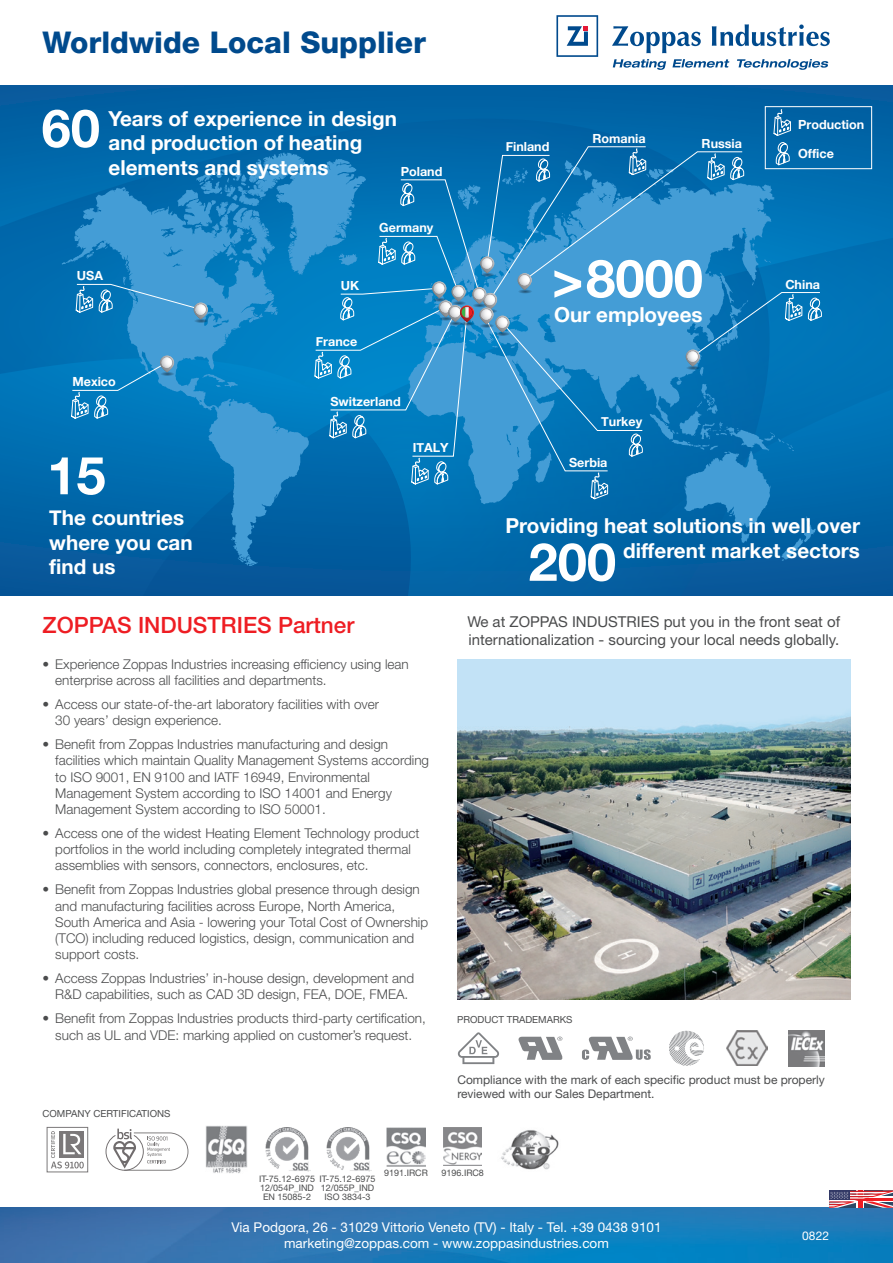
<style>
.page{position:relative;width:893px;height:1263px;background:#fff}
.page>*{position:absolute;margin:0;border:0;box-sizing:border-box;transform-origin:0 0}
.t1{font:700 52.5px "Helvetica Neue";color:#fff}
.t2{font:800 30px "Helvetica Neue LT Std";color:#004a8d}
.t3{font:500 22.5px "Helvetica Neue LT Std";color:#ee1d23}
.t4{font:700 20.7px/24.8px "Helvetica Neue";color:#fff}
.t5{font:15px/18px "Helvetica Neue LT Std";color:#4b4c4d}
.t6{font:300 13.5px/16.2px "Helvetica Neue LT Std";color:#4b4c4d}
.t7{font:13.5px "Helvetica Neue LT Std";color:#fff}
.t8{font:700 12.6px "Helvetica Neue";color:#fff}
.t9{font:12px/13.5px "Helvetica Neue LT Std";color:#4b4c4d}
.t10{font:12px "Helvetica Neue LT Std";color:#fff}
.t11{font:9.75px "Helvetica Neue LT Std";color:#4b4c4d}
.t12{font:9px "Helvetica Neue LT Std";color:#4b4c4d}
</style>
<div class="page">
<img style="left:0;top:1208px;width:893px;height:55px">
<div style="left:0;top:85px;width:893px;height:510px;background:#0060a2"></div>
<svg style="left:770px;top:167px;width:123px;height:428px"></svg>
<svg style="left:0;top:119px;width:770px;height:476px"></svg>
<div style="left:765px;top:106px;width:107px;height:63px;border:1px solid #fff"></div>
<svg style="left:773px;top:109px;width:18px;height:27px"></svg>
<svg style="left:62px;top:152px;width:754px;height:414px"></svg>
<svg style="left:75px;top:284px;width:133px;height:39px;background:#3c95cc"></svg>
<svg style="left:71px;top:356px;width:104px;height:64px;background:#1786c3"></svg>
<svg style="left:314px;top:142px;width:514px;height:358px"></svg>
<img style="left:457px;top:659px;width:393px;height:340px">
<svg style="left:556px;top:15px;width:42px;height:42px"></svg>
<svg style="left:612px;top:26px;width:89px;height:27px"></svg>
<svg style="left:712px;top:24px;width:118px;height:22px"></svg>
<svg style="left:613px;top:59px;width:53px;height:11px"></svg>
<svg style="left:672px;top:59px;width:57px;height:9px"></svg>
<svg style="left:737px;top:59px;width:91px;height:11px"></svg>
<img style="left:387px;top:1127px;width:39px;height:39px">
<img style="left:444px;top:1128px;width:38px;height:37px">
<img style="left:501px;top:1130px;width:58px;height:40px">
<svg style="left:458px;top:1032px;width:41px;height:32px"></svg>
<svg style="left:669px;top:1031px;width:35px;height:35px"></svg>
<svg style="left:518px;top:1036px;width:45px;height:24px"></svg>
<svg style="left:582px;top:1036px;width:69px;height:24px"></svg>
<img style="left:726px;top:1030px;width:41px;height:36px">
<img style="left:788px;top:1030px;width:36px;height:36px">
<svg style="left:51px;top:1131px;width:33px;height:37px"></svg>
<svg style="left:106px;top:1128px;width:82px;height:43px"></svg>
<img style="left:205px;top:1125px;width:43px;height:48px">
<img style="left:265px;top:1128px;width:46px;height:43px">
<img style="left:326px;top:1128px;width:45px;height:43px">
<svg style="left:829px;top:1191px;width:64px;height:17px"></svg>
<p class="t2" style="left:43px;top:25px;width:385px">Worldwide Local Supplier</p>
<p class="t1" style="left:42px;top:87px;width:60px">60</p>
<p class="t4" style="left:109px;top:106px;width:290px">Years of experience in design and production of heating elements and systems</p>
<p class="t8" style="left:401px;top:161px;width:43px">Poland</p>
<p class="t8" style="left:506px;top:137px;width:45px">Finland</p>
<p class="t8" style="left:592px;top:128px;width:55px">Romania</p>
<p class="t8" style="left:702px;top:133px;width:42px">Russia</p>
<p class="t8" style="left:798px;top:115px;width:68px">Production</p>
<p class="t8" style="left:798px;top:143px;width:37px">Office</p>
<p class="t8" style="left:77px;top:266px;width:28px">USA</p>
<p class="t8" style="left:72px;top:372px;width:45px">Mexico</p>
<p class="t1" style="left:47px;top:434px;width:60px">15</p>
<p class="t4" style="left:49px;top:506px;width:145px">The countries where you can find us</p>
<p class="t8" style="left:341px;top:276px;width:20px">UK</p>
<p class="t8" style="left:316px;top:332px;width:43px">France</p>
<p class="t8" style="left:379px;top:218px;width:56px">Germany</p>
<p class="t8" style="left:330px;top:391px;width:72px">Switzerland</p>
<p class="t8" style="left:413px;top:438px;width:37px">ITALY</p>
<p class="t1" style="left:552px;top:237px;width:152px">&gt;8000</p>
<p class="t4" style="left:554px;top:303px;width:150px">Our employees</p>
<p class="t8" style="left:601px;top:412px;width:42px">Turkey</p>
<p class="t8" style="left:569px;top:452px;width:40px">Serbia</p>
<p class="t8" style="left:785px;top:274px;width:36px">China</p>
<p class="t4" style="left:505px;top:514px;width:356px;text-align:right">Providing heat solutions in well over different market sectors</p>
<p class="t1" style="left:529px;top:521px;width:89px">200</p>
<p class="t3" style="left:43px;top:611px;width:313px">ZOPPAS INDUSTRIES Partner</p>
<p class="t6" style="left:55px;top:656px;width:355px;text-indent:-13px">• Experience Zoppas Industries increasing efficiency using lean enterprise across all facilities and departments.</p>
<p class="t6" style="left:43px;top:696px;width:338px">• Access our state-of-the-art laboratory facilities with over</p>
<p class="t6" style="left:55px;top:712px;width:168px">30 years’ design experience.</p>
<p class="t6" style="left:55px;top:736px;width:375px;text-indent:-13px">• Benefit from Zoppas Industries manufacturing and design facilities which maintain Quality Management Systems according to ISO 9001, EN 9100 and IATF 16949, Environmental Management System according to ISO 14001 and Energy Management System according to ISO 50001.</p>
<p class="t6" style="left:55px;top:825px;width:366px;text-indent:-13px">• Access one of the widest Heating Element Technology product portfolios in the world including completely integrated thermal assemblies with sensors, connectors, enclosures, etc.</p>
<p class="t6" style="left:55px;top:881px;width:366px;text-indent:-13px">• Benefit from Zoppas Industries global presence through design and manufacturing facilities across Europe, North America,</p>
<p class="t6" style="left:55px;top:914px;width:374px">South America and Asia - lowering your Total Cost of Ownership (TCO) including reduced logistics, design, communication and support costs.</p>
<p class="t6" style="left:43px;top:970px;width:373px;text-align:center">• Access Zoppas Industries’ in-house design, development and<br>R&amp;D capabilities, such as CAD 3D design, FEA, DOE, FMEA.</p>
<p class="t6" style="left:43px;top:1010px;width:385px;text-align:center">• Benefit from Zoppas Industries products third-party certification, such as UL and VDE: marking applied on customer’s request.</p>
<p class="t11" style="left:43px;top:1107px;width:130px">COMPANY CERTIFICATIONS</p>
<p class="t5" style="left:467px;top:613px;width:374px">We at ZOPPAS INDUSTRIES put you in the front seat of internationalization - sourcing your local needs globally.</p>
<p class="t11" style="left:457px;top:1014px;width:117px">PRODUCT TRADEMARKS</p>
<p class="t9" style="left:457px;top:1073px;width:369px">Compliance with the mark of each specific product must be properly reviewed with our Sales Department.</p>
<p class="t12" style="left:259px;top:1174px;width:57px">IT-75.12-6975</p>
<p class="t12" style="left:260px;top:1183px;width:55px">12/054P_IND</p>
<p class="t12" style="left:263px;top:1192px;width:50px">EN 15085-2</p>
<p class="t12" style="left:320px;top:1174px;width:57px">IT-75.12-6975</p>
<p class="t12" style="left:321px;top:1183px;width:55px">12/055P_IND</p>
<p class="t12" style="left:325px;top:1192px;width:48px">ISO 3834-3</p>
<p class="t12" style="left:384px;top:1167px;width:45px">9191.IRCR</p>
<p class="t12" style="left:441px;top:1167px;width:44px">9196.IRC8</p>
<p class="t7" style="left:231px;top:1219px;width:432px">Via Podgora, 26 - 31029 Vittorio Veneto (TV) - Italy - Tel. +39 0438 9101</p>
<p class="t7" style="left:284px;top:1235px;width:326px">marketing@zoppas.com - www.zoppasindustries.com</p>
<p class="t10" style="left:802px;top:1228px;width:29px">0822</p>
</div>
